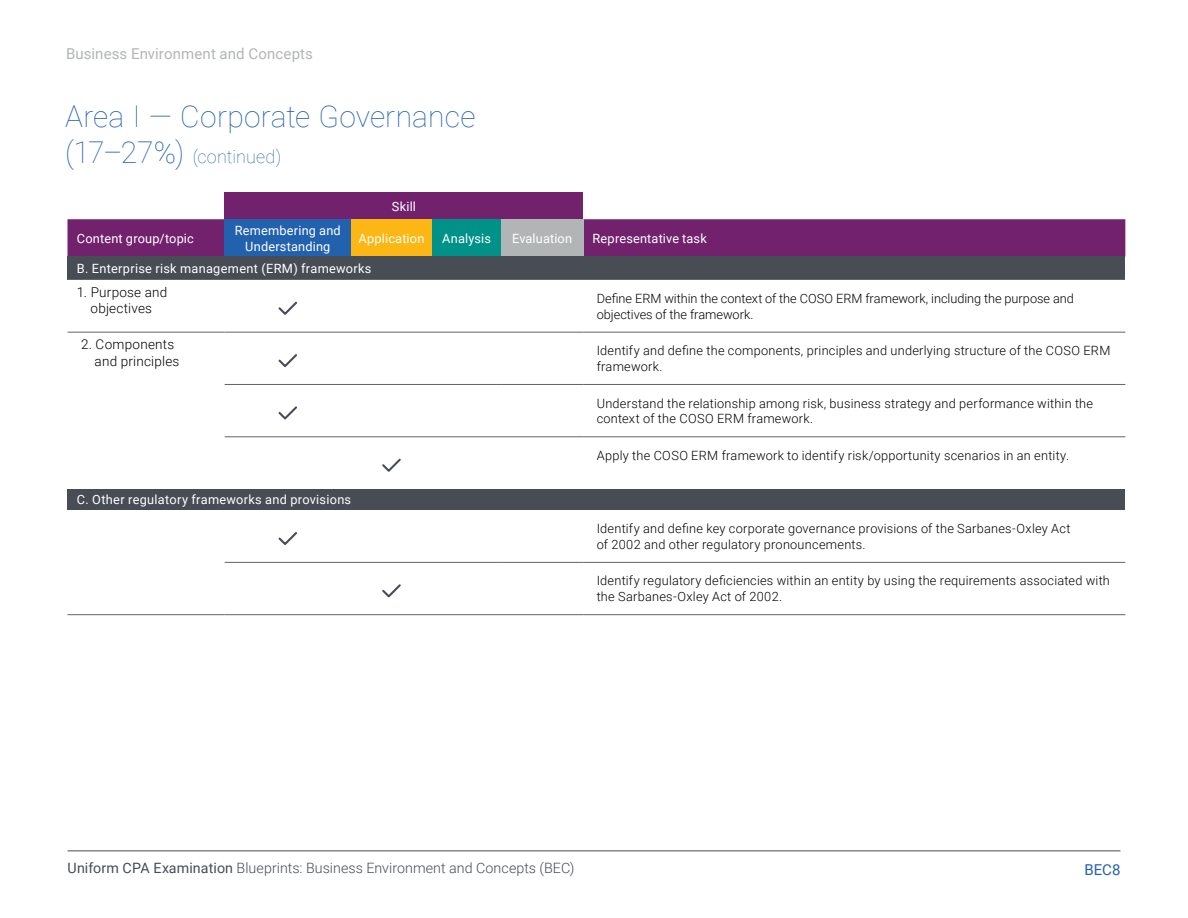
<style>
.page{position:relative;width:1188px;height:918px;background:#fff}
.page>*{position:absolute;margin:0;border:0;box-sizing:border-box;transform-origin:0 0}
.t1{font:100 30px "Roboto";letter-spacing:.01em;color:#2261ae}
.t2{font:100 18px "Roboto";letter-spacing:.01em;color:#2261ae}
.t3{font:15px "Roboto";letter-spacing:.01em;color:#b2b5b6}
.t4{font:15px "Roboto";color:#2261ae}
.t5{font:300 14.25px "Roboto";letter-spacing:.005em;color:#474c55}
.t6{font:300 13.5px/16.5px "Roboto";letter-spacing:.015em;color:#000;text-align:center}
.t7{font:300 12.75px/15.8px "Roboto";letter-spacing:.015em;color:#000}
.t8{font:12.75px/15.8px "Roboto";letter-spacing:.015em;color:#fff;text-align:center}
.s1{font-size:30px}
.s2{font-weight:400}
</style>
<div class="page">
<hr style="left:68px;top:850px;width:1052px;height:1px;background:#474c55">
<div style="left:225px;top:192px;width:358px;height:27px;background:#72226d"></div>
<div style="left:68px;top:219px;width:1057px;height:38px;background:#72226d"></div>
<div style="left:225px;top:219px;width:126px;height:38px;background:#2261ae"></div>
<div style="left:351px;top:219px;width:81px;height:38px;background:#fdb714"></div>
<div style="left:432px;top:219px;width:69px;height:38px;background:#009189"></div>
<div style="left:501px;top:219px;width:82px;height:38px;background:#b2b5b6"></div>
<div style="left:68px;top:257px;width:1057px;height:23px;background:#474c55"></div>
<svg style="left:68px;top:331px;width:1057px;height:232px"></svg>
<div style="left:68px;top:489px;width:1057px;height:21px;background:#474c55"></div>
<hr style="left:68px;top:614px;width:157px;height:1px;background:#636466">
<hr style="left:68px;top:332px;width:157px;height:1px;background:#636466">
<hr style="left:225px;top:332px;width:126px;height:1px;background:#636466">
<hr style="left:351px;top:332px;width:81px;height:1px;background:#636466">
<hr style="left:432px;top:332px;width:69px;height:1px;background:#636466">
<hr style="left:501px;top:332px;width:82px;height:1px;background:#636466">
<hr style="left:583px;top:332px;width:542px;height:1px;background:#636466">
<hr style="left:225px;top:384px;width:126px;height:1px;background:#636466">
<hr style="left:351px;top:384px;width:81px;height:1px;background:#636466">
<hr style="left:432px;top:384px;width:69px;height:1px;background:#636466">
<hr style="left:501px;top:384px;width:82px;height:1px;background:#636466">
<hr style="left:583px;top:384px;width:542px;height:1px;background:#636466">
<hr style="left:225px;top:437px;width:126px;height:1px;background:#636466">
<hr style="left:351px;top:437px;width:81px;height:1px;background:#636466">
<hr style="left:432px;top:437px;width:69px;height:1px;background:#636466">
<hr style="left:501px;top:437px;width:82px;height:1px;background:#636466">
<hr style="left:583px;top:437px;width:542px;height:1px;background:#636466">
<hr style="left:225px;top:562px;width:126px;height:1px;background:#636466">
<hr style="left:351px;top:562px;width:81px;height:1px;background:#636466">
<hr style="left:432px;top:562px;width:69px;height:1px;background:#636466">
<hr style="left:501px;top:562px;width:82px;height:1px;background:#636466">
<hr style="left:583px;top:562px;width:542px;height:1px;background:#636466">
<hr style="left:225px;top:614px;width:126px;height:1px;background:#636466">
<hr style="left:351px;top:614px;width:81px;height:1px;background:#636466">
<hr style="left:432px;top:614px;width:69px;height:1px;background:#636466">
<hr style="left:501px;top:614px;width:82px;height:1px;background:#636466">
<hr style="left:583px;top:614px;width:542px;height:1px;background:#636466">
<svg style="left:278px;top:301px;width:19px;height:14px"></svg>
<svg style="left:277px;top:352px;width:22px;height:17px"></svg>
<svg style="left:277px;top:404px;width:22px;height:17px"></svg>
<svg style="left:380px;top:457px;width:23px;height:17px"></svg>
<svg style="left:277px;top:530px;width:22px;height:17px"></svg>
<svg style="left:382px;top:584px;width:19px;height:14px"></svg>
<p class="t3" style="left:66px;top:43px;width:248px">Business Environment and Concepts</p>
<h1 class="t1" style="left:65px;top:96px;width:412px">Area I — Corporate Governance</h1>
<h2 class="t2" style="left:65px;top:144px;width:218px"><span class="s1">(17–27%)</span> (continued)</h2>
<p class="t8" style="left:392px;top:198px;width:26px">Skill</p>
<p class="t8" style="left:77px;top:230px;width:118px">Content group/topic</p>
<p class="t8" style="left:235px;top:222px;width:107px">Remembering and<br>Understanding</p>
<p class="t8" style="left:359px;top:230px;width:67px">Application</p>
<p class="t8" style="left:442px;top:230px;width:50px">Analysis</p>
<p class="t8" style="left:512px;top:230px;width:61px">Evaluation</p>
<p class="t8" style="left:593px;top:230px;width:116px">Representative task</p>
<p class="t8" style="left:77px;top:260px;width:296px">B. Enterprise risk management (ERM) frameworks</p>
<p class="t6" style="left:77px;top:283px;width:92px">1. Purpose and objectives</p>
<p class="t7" style="left:597px;top:290px;width:479px">Define ERM within the context of the COSO ERM framework, including the purpose and objectives of the framework.</p>
<p class="t6" style="left:95px;top:335px;width:86px;text-align:left;text-indent:-14px">2. Components and principles</p>
<p class="t7" style="left:597px;top:342px;width:515px">Identify and define the components, principles and underlying structure of the COSO ERM framework.</p>
<p class="t7" style="left:597px;top:395px;width:498px">Understand the relationship among risk, business strategy and performance within the context of the COSO ERM framework.</p>
<p class="t7" style="left:597px;top:447px;width:474px">Apply the COSO ERM framework to identify risk/opportunity scenarios in an entity.</p>
<p class="t8" style="left:77px;top:491px;width:276px">C. Other regulatory frameworks and provisions</p>
<p class="t7" style="left:597px;top:520px;width:475px">Identify and define key corporate governance provisions of the Sarbanes-Oxley Act of 2002 and other regulatory pronouncements.</p>
<p class="t7" style="left:597px;top:573px;width:515px">Identify regulatory deficiencies within an entity by using the requirements associated with the Sarbanes-Oxley Act of 2002.</p>
<p class="t5" style="left:68px;top:858px;width:509px"><span class="s2">Uniform CPA Examination</span> Blueprints: Business Environment and Concepts (BEC)</p>
<p class="t4" style="left:1084px;top:859px;width:38px">BEC8</p>
</div>
